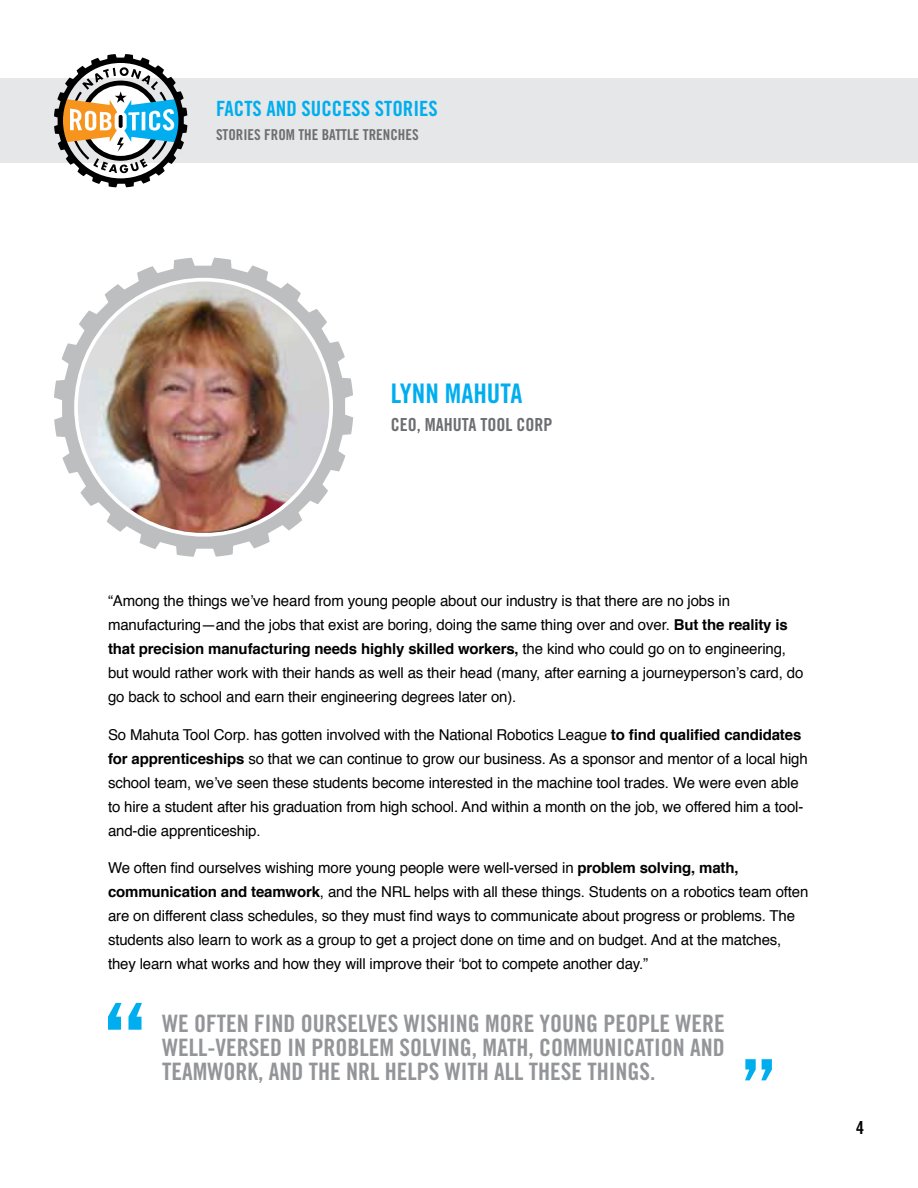
<style>
.page{position:relative;width:918px;height:1188px;background:#fff}
.page>*{position:absolute;margin:0;border:0;box-sizing:border-box;transform-origin:0 0}
.t1{font:27px "Trade Gothic LT Std Bd Cn 20";color:#00aeef}
.t2{font:24px/24px "Trade Gothic LT Std Bd Cn 20";color:#939598;text-align:justify}
.t3{font:21px "Trade Gothic LT Std Bd Cn 20";color:#00aeef}
.t4{font:18px "Trade Gothic LT Std Bd Cn 20";color:#6d6e71}
.t5{font:18px "Trade Gothic LT Std Bd Cn 20";color:#000}
.t6{font:15px/24px "Helvetica";letter-spacing:-.01em;color:#000}
.t7{font:15px "Trade Gothic LT Std Bd Cn 20";color:#6d6e71}
.s1{font-weight:700}
</style>
<div class="page">
<img style="left:54px;top:258px;width:299px;height:299px">
<svg style="left:108px;top:1003px;width:34px;height:27px"></svg>
<svg style="left:745px;top:1059px;width:27px;height:21px"></svg>
<div style="left:0;top:79px;width:918px;height:84px;background:#e6e7e8"></div>
<svg style="left:54px;top:54px;width:133px;height:133px"></svg>
<h3 class="t3" style="left:216px;top:96px;width:223px">FACTS AND SUCCESS STORIES</h3>
<p class="t7" style="left:216px;top:126px;width:204px">STORIES FROM THE BATTLE TRENCHES</p>
<h1 class="t1" style="left:391px;top:377px;width:133px">LYNN MAHUTA</h1>
<p class="t4" style="left:391px;top:414px;width:163px">CEO, MAHUTA TOOL CORP</p>
<p class="t6" style="left:108px;top:590px;width:697px">“Among the things we’ve heard from young people about our industry is that there are no jobs in manufacturing—and the jobs that exist are boring, doing the same thing over and over. <span class="s1">But the reality is that precision manufacturing needs highly skilled workers,</span> the kind who could go on to engineering, but would rather work with their hands as well as their head (many, after earning a journeyperson’s card, do go back to school and earn their engineering degrees later on).</p>
<p class="t6" style="left:108px;top:723px;width:701px">So Mahuta Tool Corp. has gotten involved with the National Robotics League <span class="s1">to find qualified candidates for apprenticeships</span> so that we can continue to grow our business. As a sponsor and mentor of a local high school team, we’ve seen these students become interested in the machine tool trades. We were even able to hire a student after his graduation from high school. And within a month on the job, we offered him a tool&shy;and-die apprenticeship.</p>
<p class="t6" style="left:108px;top:857px;width:702px">We often find ourselves wishing more young people were well-versed in <span class="s1">problem solving, math, communication and teamwork</span>, and the NRL helps with all these things. Students on a robotics team often are on different class schedules, so they must find ways to communicate about progress or problems. The students also learn to work as a group to get a project done on time and on budget. And at the matches, they learn what works and how they will improve their ‘bot to compete another day.”</p>
<h2 class="t2" style="left:162px;top:1012px;width:564px">WE OFTEN FIND OURSELVES WISHING MORE YOUNG PEOPLE WERE WELL-VERSED IN PROBLEM SOLVING, MATH, COMMUNICATION AND TEAMWORK, AND THE NRL HELPS WITH ALL THESE THINGS.</h2>
<p class="t5" style="left:856px;top:1117px;width:9px">4</p>
</div>
